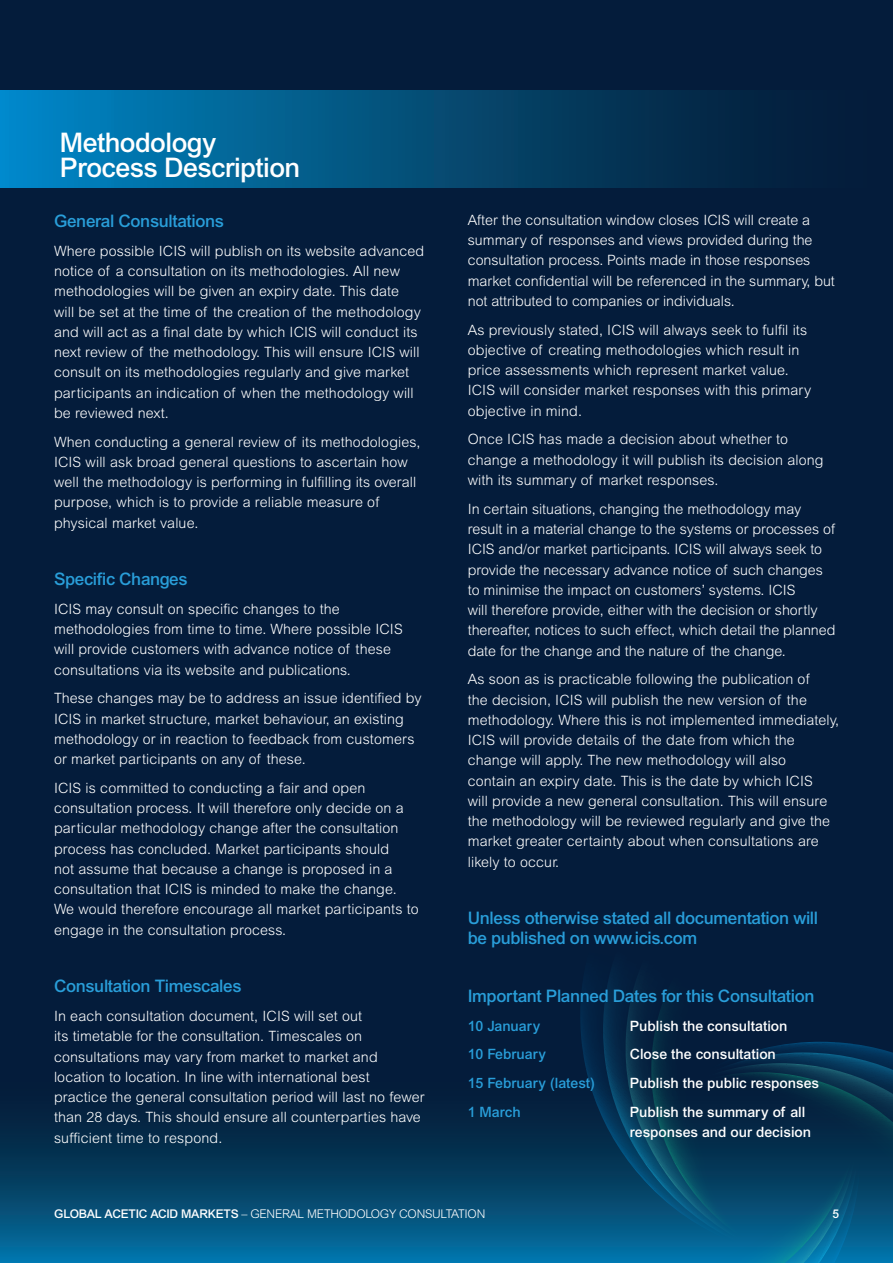
<style>
.page{position:relative;width:893px;height:1263px;background:#041c3b}
.page>*{position:absolute;margin:0;border:0;box-sizing:border-box;transform-origin:0 0}
.t1{font:500 27px/25.5px "Arial MT Std";letter-spacing:-.02em;color:#fff}
.t2{font:500 17.25px/20.2px "Arial MT Std";letter-spacing:-.02em;color:#299ed9}
.t3{font:300 14.25px/20.2px "Arial MT Std";letter-spacing:.01em;color:#fff}
.t4{font:500 14.25px/20.2px "Arial MT Std";color:#fff}
.t5{font:500 14.25px "Arial MT Std";color:#299ed9}
.t6{font:300 12px "Arial MT Std";letter-spacing:-.02em;color:#fff}
.t7{font:500 12px "Arial MT Std";color:#fff}
.s1{font-weight:500}
</style>
<div class="page">
<svg style="left:0;top:1126px;width:619px;height:137px;background:#04496f"></svg>
<svg style="left:579px;top:984px;width:24px;height:274px"></svg>
<svg style="left:603px;top:974px;width:16px;height:287px"></svg>
<svg style="left:625px;top:983px;width:197px;height:59px"></svg>
<svg style="left:619px;top:1042px;width:274px;height:221px;background:#064568"></svg>
<svg style="left:651px;top:983px;width:170px;height:279px"></svg>
<div style="left:0;top:90px;width:893px;height:98px;background:linear-gradient(to right,#0186c3,#05122a)"></div>
<p class="t1" style="left:60px;top:129px;width:242px">Methodology<br>Process Description</p>
<p class="t2" style="left:54px;top:211px;width:171px">General Consultations</p>
<p class="t3" style="left:54px;top:241px;width:372px">Where possible ICIS will publish on its website advanced notice of a consultation on its methodologies. All new methodologies will be given an expiry date. This date<br>will be set at the time of the creation of the methodology and will act as a final date by which ICIS will conduct its next review of the methodology. This will ensure ICIS will consult on its methodologies regularly and give market participants an indication of when the methodology will be reviewed next.</p>
<p class="t3" style="left:54px;top:431px;width:368px">When conducting a general review of its methodologies, ICIS will ask broad general questions to ascertain how well the methodology is performing in fulfilling its overall purpose, which is to provide a reliable measure of physical market value.</p>
<p class="t2" style="left:54px;top:569px;width:135px">Specific Changes</p>
<p class="t3" style="left:54px;top:599px;width:350px">ICIS may consult on specific changes to the methodologies from time to time. Where possible ICIS will provide customers with advance notice of these consultations via its website and publications.</p>
<p class="t3" style="left:54px;top:688px;width:369px">These changes may be to address an issue identified by ICIS in market structure, market behaviour, an existing methodology or in reaction to feedback from customers or market participants on any of these.</p>
<p class="t3" style="left:54px;top:778px;width:366px">ICIS is committed to conducting a fair and open consultation process. It will therefore only decide on a particular methodology change after the consultation process has concluded. Market participants should<br>not assume that because a change is proposed in a consultation that ICIS is minded to make the change.<br>We would therefore encourage all market participants to engage in the consultation process.</p>
<p class="t2" style="left:54px;top:976px;width:189px">Consultation Timescales</p>
<p class="t3" style="left:54px;top:1006px;width:372px">In each consultation document, ICIS will set out<br>its timetable for the consultation. Timescales on consultations may vary from market to market and location to location. In line with international best practice the general consultation period will last no fewer than 28 days. This should ensure all counterparties have sufficient time to respond.</p>
<p class="t3" style="left:468px;top:210px;width:369px">After the consultation window closes ICIS will create a summary of responses and views provided during the consultation process. Points made in those responses market confidential will be referenced in the summary, but not attributed to companies or individuals.</p>
<p class="t3" style="left:468px;top:320px;width:345px">As previously stated, ICIS will always seek to fulfil its objective of creating methodologies which result in price assessments which represent market value.<br>ICIS will consider market responses with this primary objective in mind.</p>
<p class="t3" style="left:468px;top:429px;width:357px">Once ICIS has made a decision about whether to change a methodology it will publish its decision along with its summary of market responses.</p>
<p class="t3" style="left:468px;top:499px;width:369px">In certain situations, changing the methodology may result in a material change to the systems or processes of ICIS and/or market participants. ICIS will always seek to provide the necessary advance notice of such changes to minimise the impact on customers’ systems. ICIS<br>will therefore provide, either with the decision or shortly thereafter, notices to such effect, which detail the planned date for the change and the nature of the change.</p>
<p class="t3" style="left:468px;top:669px;width:373px">As soon as is practicable following the publication of<br>the decision, ICIS will publish the new version of the methodology. Where this is not implemented immediately, ICIS will provide details of the date from which the change will apply. The new methodology will also<br>contain an expiry date. This is the date by which ICIS<br>will provide a new general consultation. This will ensure the methodology will be reviewed regularly and give the market greater certainty about when consultations are likely to occur.</p>
<p class="t2" style="left:468px;top:908px;width:352px">Unless otherwise stated all documentation will be published on www.icis.com</p>
<p class="t2" style="left:468px;top:985px;width:348px">Important Planned Dates for this Consultation</p>
<p class="t5" style="left:468px;top:1017px;width:74px">10 January</p>
<p class="t4" style="left:630px;top:1015px;width:159px">Publish the consultation</p>
<p class="t5" style="left:468px;top:1046px;width:80px">10 February</p>
<p class="t4" style="left:630px;top:1044px;width:148px">Close the consultation</p>
<p class="t5" style="left:468px;top:1075px;width:129px">15 February (latest)</p>
<p class="t4" style="left:630px;top:1073px;width:191px">Publish the public responses</p>
<p class="t5" style="left:468px;top:1103px;width:54px">1 March</p>
<p class="t4" style="left:630px;top:1101px;width:183px">Publish the summary of all responses and our decision</p>
<p class="t6" style="left:54px;top:1206px;width:433px"><span class="s1">GLOBAL ACETIC ACID MARKETS</span> – GENERAL METHODOLOGY CONSULTATION</p>
<p class="t7" style="left:832px;top:1206px;width:8px">5</p>
</div>
